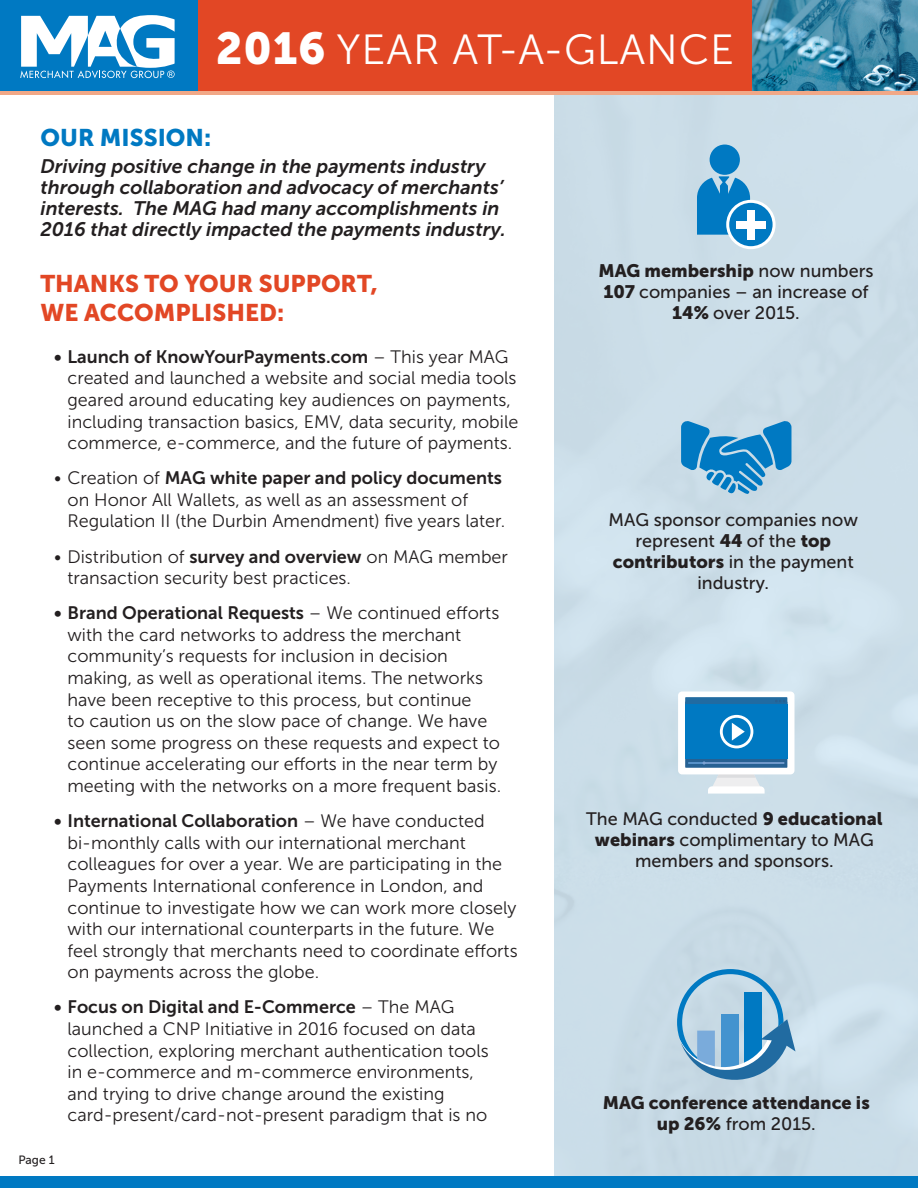
<style>
.page{position:relative;width:918px;height:1188px;background:#fff}
.page>*{position:absolute;margin:0;border:0;box-sizing:border-box;transform-origin:0 0}
.t1{font:42px "Museo Sans 300";letter-spacing:.02em;color:#fff}
.t2{font:24px/28.8px "Museo Sans 900";color:#e24725}
.t3{font:24px "Museo Sans 900";color:#0079c2}
.t4{font:italic 19.5px/21px "Museo Sans 700";color:#231f20}
.t5{font:18px/21.6px "Museo Sans 300";color:#231f20}
.t6{font:18px/21px "Museo Sans 500";color:#231f20;text-align:center}
.t7{font:18px/21px "Museo Sans 900";color:#231f20;text-align:center}
.t8{font:12px "Museo Sans 500";color:#231f20}
.s1{font-family:"Museo Sans 900";font-size:44.55px}
.s2{font-family:"Museo Sans 700"}
.s3{font-family:"Museo Sans 900"}
.s4{font-family:"Museo Sans 500"}
</style>
<div class="page">
<div style="left:554px;top:82px;width:364px;height:1095px;background:#ccdee9"></div>
<img style="left:752px;top:0;width:166px;height:92px">
<div style="left:195px;top:0;width:557px;height:93px;background:#e24725"></div>
<div style="left:0;top:0;width:197px;height:93px;background:#0079c2"></div>
<svg style="left:20px;top:15px;width:155px;height:63px"></svg>
<div style="left:0;top:1176px;width:918px;height:12px;background:#0079c2"></div>
<div style="left:710px;top:145px;width:30px;height:30px;background:#0079c2;border-radius:50%"></div>
<svg style="left:697px;top:176px;width:53px;height:59px;background:#2289c8"></svg>
<svg style="left:728px;top:201px;width:46px;height:47px"></svg>
<div style="left:726px;top:200px;width:50px;height:49px;border:3px solid #fff;border-radius:50%"></div>
<div style="left:747px;top:210px;width:8px;height:29px;background:#fff"></div>
<div style="left:736px;top:221px;width:30px;height:7px;background:#fff"></div>
<svg style="left:678px;top:692px;width:117px;height:102px;background:#6babd3"></svg>
<div style="left:677px;top:969px;width:107px;height:107px;border:5px solid #0079c2;border-radius:50%"></div>
<div style="left:721px;top:1014px;width:17px;height:58px;background:#4393cf"></div>
<div style="left:744px;top:992px;width:18px;height:75px;background:#0079c2"></div>
<svg style="left:679px;top:1019px;width:117px;height:61px"></svg>
<svg style="left:681px;top:421px;width:110px;height:73px"></svg>
<hr style="left:0;top:92px;width:918px;height:3px;background:#f1a887">
<p class="t1" style="left:216px;top:27px;width:520px"><span class="s1">2016</span> YEAR AT-A-GLANCE</p>
<p class="t3" style="left:40px;top:123px;width:172px">OUR MISSION:</p>
<p class="t4" style="left:40px;top:156px;width:467px">Driving positive change in the payments industry through collaboration and advocacy of merchants’ interests. The MAG had many accomplishments in 2016 that directly impacted the payments industry.</p>
<p class="t2" style="left:40px;top:269px;width:339px">THANKS TO YOUR SUPPORT,<br>WE ACCOMPLISHED:</p>
<p class="t5" style="left:68px;top:346px;width:452px;text-indent:-14px"><span class="s2">• Launch of KnowYourPayments.com</span> – This year MAG created and launched a website and social media tools geared around educating key audiences on payments, including transaction basics, EMV, data security, mobile commerce, e-commerce, and the future of payments.</p>
<p class="t5" style="left:68px;top:467px;width:439px;text-indent:-14px">• Creation of <span class="s2">MAG white paper and policy documents </span>on Honor All Wallets, as well as an assessment of<br>Regulation II (the Durbin Amendment) five years later.</p>
<p class="t5" style="left:68px;top:546px;width:442px;text-indent:-14px">• Distribution of <span class="s2">survey and overview</span> on MAG member transaction security best practices.</p>
<p class="t5" style="left:68px;top:602px;width:435px;text-indent:-14px"><span class="s2">• Brand Operational Requests</span> – We continued efforts with the card networks to address the merchant community’s requests for inclusion in decision making, as well as operational items. The networks have been receptive to this process, but continue<br>to caution us on the slow pace of change. We have seen some progress on these requests and expect to continue accelerating our efforts in the near term by meeting with the networks on a more frequent basis.</p>
<p class="t5" style="left:68px;top:810px;width:452px;text-indent:-14px"><span class="s2">• International Collaboration</span> – We have conducted bi-monthly calls with our international merchant colleagues for over a year. We are participating in the Payments International conference in London, and continue to investigate how we can work more closely with our international counterparts in the future. We feel strongly that merchants need to coordinate efforts on payments across the globe.</p>
<p class="t5" style="left:68px;top:997px;width:423px;text-indent:-14px"><span class="s2">• Focus on Digital and E-Commerce</span> – The MAG launched a CNP Initiative in 2016 focused on data collection, exploring merchant authentication tools in e-commerce and m-commerce environments, and trying to drive change around the existing card-present/card-not-present paradigm that is no</p>
<p class="t8" style="left:18px;top:1153px;width:38px">Page 1</p>
<p class="t6" style="left:598px;top:260px;width:277px"><span class="s3">MAG membership</span> now numbers<br><span class="s3">107</span> companies – an increase of<br><span class="s3">14%</span> over 2015.</p>
<p class="t6" style="left:609px;top:509px;width:251px">MAG sponsor companies now represent <span class="s3">44</span> of the <span class="s3">top contributors</span> in the payment industry.</p>
<p class="t6" style="left:586px;top:809px;width:298px">The MAG conducted <span class="s3">9 educational webinars</span> complimentary to MAG members and sponsors.</p>
<p class="t7" style="left:603px;top:1092px;width:269px">MAG conference attendance is up 26% <span class="s4">from 2015.</span></p>
</div>
